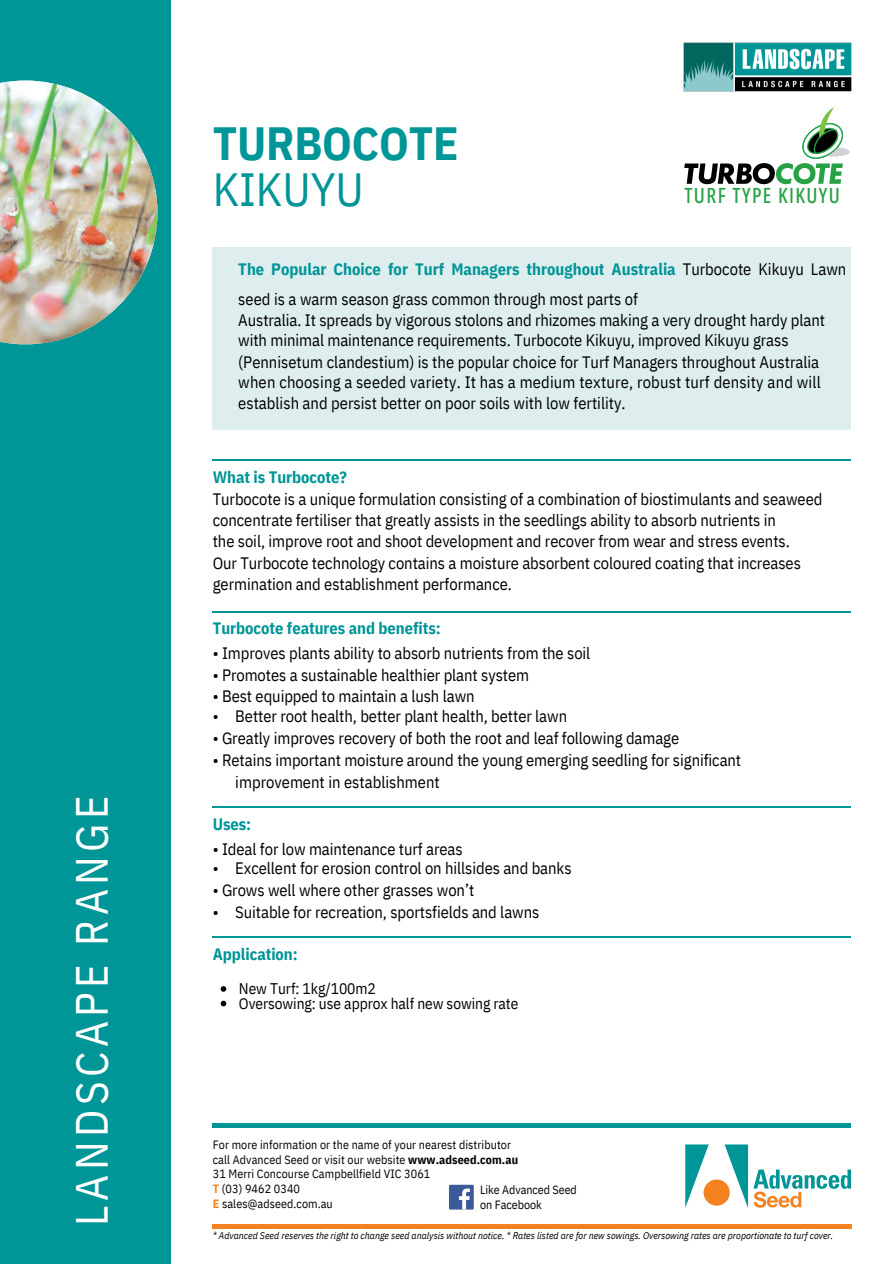
<style>
.page{position:relative;width:894px;height:1264px;background:#fff}
.page>*{position:absolute;margin:0;border:0;box-sizing:border-box;transform-origin:0 0}
.t1{font:700 46.5px/46.2px "IBM Plex Sans Cond";letter-spacing:-.005em;color:#009597}
.t2{font:45px "IBM Plex Sans Cond";letter-spacing:.1em;color:#fff}
.t3{font:500 21px "Open Sans Condensed";letter-spacing:.065em;color:#26a146}
.t4{font:16.5px/21.3px "IBM Plex Sans Cond";letter-spacing:-.005em;color:#000}
.t5{font:700 16.5px "IBM Plex Sans Cond";letter-spacing:-.005em;color:#009597}
.t6{font:15.45px "IBM Plex Sans Cond";letter-spacing:-.005em;color:#000}
.t7{font:12px/14.7px "IBM Plex Sans Cond";letter-spacing:.005em;color:#000}
.t8{font:italic 9.75px "IBM Plex Sans Cond";color:#000}
.s1{font-weight:400}
.s2{font-weight:700;color:#009597}
.s3{font-weight:700}
.s4{font-weight:700;color:#f58220}
</style>
<div class="page">
<div style="left:0;top:0;width:170px;height:1263px;background:#009597"></div>
<hr style="left:213px;top:1123px;width:637px;height:4px;background:#009597">
<svg style="left:685px;top:1144px;width:62px;height:64px"></svg>
<div style="left:703px;top:1179px;width:26px;height:26px;background:#f58220;border-radius:50%"></div>
<svg style="left:753px;top:1169px;width:97px;height:38px"></svg>
<div style="left:213px;top:1223px;width:637px;height:5px;background:#f58220"></div>
<div style="left:449px;top:1184px;width:24px;height:25px;background:#3c5a99"></div>
<svg style="left:459px;top:1188px;width:11px;height:21px"></svg>
<img style="left:0;top:81px;width:157px;height:263px">
<div style="left:213px;top:247px;width:637px;height:182px;background:#deeeee"></div>
<hr style="left:213px;top:459px;width:637px;height:1px;background:#009597">
<hr style="left:213px;top:611px;width:637px;height:1px;background:#009597">
<hr style="left:213px;top:806px;width:637px;height:1px;background:#009597">
<hr style="left:213px;top:936px;width:637px;height:1px;background:#009597">
<svg style="left:684px;top:107px;width:165px;height:77px"></svg>
<img style="left:683px;top:42px;width:169px;height:50px">
<svg style="left:220px;top:986px;width:6px;height:5px"></svg>
<svg style="left:220px;top:1000px;width:6px;height:6px"></svg>
<h2 class="t2" style="left:62px;top:1225px;width:432px;rotate:-90deg">LANDSCAPE RANGE</h2>
<h5 class="t1" style="left:213px;top:119px;width:247px">TURBOCOTE<br><span class="s1">KIKUYU</span></h5>
<p class="t3" style="left:684px;top:181px;width:157px">TURF TYPE KIKUYU</p>
<p class="t4" style="left:238px;top:254px;width:609px;line-height:29.2px"><span class="s2">The Popular Choice for Turf Managers throughout Australia</span> Turbocote Kikuyu Lawn seed is a warm season grass common through most parts of</p>
<p class="t4" style="left:238px;top:309px;width:588px;line-height:20.7px">Australia. It spreads by vigorous stolons and rhizomes making a very drought hardy plant with minimal maintenance requirements. Turbocote Kikuyu, improved Kikuyu grass (Pennisetum clandestium) is the popular choice for Turf Managers throughout Australia when choosing a seeded variety. It has a medium texture, robust turf density and will</p>
<h5 class="t4" style="left:238px;top:392px;width:389px">establish and persist better on poor soils with low fertility.</h5>
<h4 class="t4" style="left:213px;top:466px;width:611px"><span class="s2">What is Turbocote?<br></span>Turbocote is a unique formulation consisting of a combination of biostimulants and seaweed concentrate fertiliser that greatly assists in the seedlings ability to absorb nutrients in<br>the soil, improve root and shoot development and recover from wear and stress events.<br>Our Turbocote technology contains a moisture absorbent coloured coating that increases germination and establishment performance.</h4>
<h4 class="t5" style="left:213px;top:617px;width:229px">Turbocote features and benefits:</h4>
<h4 class="t4" style="left:213px;top:642px;width:379px">• Improves plants ability to absorb nutrients from the soil</h4>
<h4 class="t4" style="left:213px;top:663px;width:318px">• Promotes a sustainable healthier plant system</h4>
<h4 class="t4" style="left:213px;top:685px;width:263px">• Best equipped to maintain a lush lawn</h4>
<h4 class="t4" style="left:213px;top:705px;width:7px">•</h4>
<p class="t4" style="left:235px;top:705px;width:333px">Better root health, better plant health, better lawn</p>
<h4 class="t4" style="left:213px;top:727px;width:468px">• Greatly improves recovery of both the root and leaf following damage</h4>
<h4 class="t4" style="left:213px;top:748px;width:530px">• Retains important moisture around the young emerging seedling for significant</h4>
<h4 class="t4" style="left:235px;top:770px;width:206px">improvement in establishment</h4>
<h4 class="t5" style="left:213px;top:812px;width:40px">Uses:</h4>
<h4 class="t4" style="left:213px;top:837px;width:251px">• Ideal for low maintenance turf areas</h4>
<h4 class="t4" style="left:213px;top:857px;width:7px">•</h4>
<p class="t4" style="left:235px;top:857px;width:338px">Excellent for erosion control on hillsides and banks</p>
<h4 class="t4" style="left:213px;top:879px;width:263px">• Grows well where other grasses won’t</h4>
<h4 class="t4" style="left:213px;top:900px;width:7px">•</h4>
<p class="t4" style="left:235px;top:900px;width:305px">Suitable for recreation, sportsfields and lawns</p>
<h4 class="t5" style="left:213px;top:942px;width:86px">Application:</h4>
<h3 class="t6" style="left:239px;top:978px;width:138px">New Turf: 1kg/100m2</h3>
<p class="t6" style="left:239px;top:992px;width:281px">Oversowing: use approx half new sowing rate</p>
<h1 class="t7" style="left:213px;top:1137px;width:307px">For more information or the name of your nearest distributor call Advanced Seed or visit our website <span class="s3">www.adseed.com.au </span>31 Merri Concourse Campbellfield VIC 3061<br><span class="s4">T</span> (03) 9462 0340<br><span class="s4">E</span> sales@adseed.com.au</h1>
<p class="t7" style="left:480px;top:1181px;width:98px">Like Advanced Seed on Facebook</p>
<h1 class="t8" style="left:213px;top:1229px;width:622px">* Advanced Seed reserves the right to change seed analysis without notice. * Rates listed are for new sowings. Oversowing rates are proportionate to turf cover.</h1>
</div>
